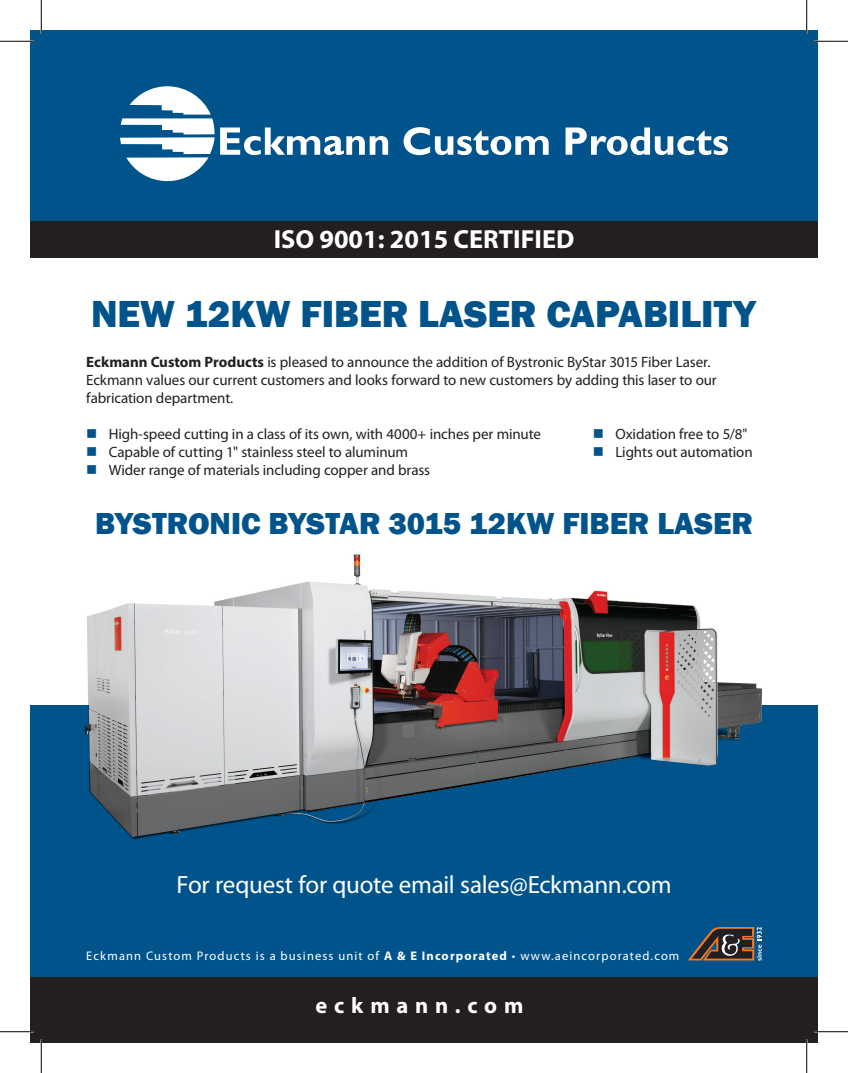
<style>
.page{position:relative;width:848px;height:1073px;background:#fff}
.page>*{position:absolute;margin:0;border:0;box-sizing:border-box;transform-origin:0 0}
.t1{font:800 38.75px "Franklin Gothic";color:#00548b}
.t2{font:800 31.25px "Franklin Gothic";color:#00548b}
.t3{font:700 26.25px "Myriad Pro";color:#fff}
.t4{font:25px "Myriad Pro";letter-spacing:-.01em;color:#fff}
.t5{font:700 22.5px "Myriad Pro";letter-spacing:.3em;color:#fff}
.t6{font:15px/18px "Myriad Pro";letter-spacing:-.01em;color:#231f20}
.t7{font:12.5px "Myriad Pro";letter-spacing:.09em;color:#fff}
.s1{font-weight:700}
.s2{color:#00548b}
</style>
<div class="page">
<div style="left:30px;top:705px;width:788px;height:337px;background:#00548b"></div>
<div style="left:30px;top:977px;width:788px;height:65px;background:#231f20"></div>
<div style="left:30px;top:30px;width:788px;height:202px;background:#00548b"></div>
<div style="left:30px;top:221px;width:788px;height:36px;background:#231f20"></div>
<img style="left:86px;top:555px;width:676px;height:282px">
<svg style="left:120px;top:86px;width:94px;height:95px"></svg>
<svg style="left:220px;top:127px;width:168px;height:28px"></svg>
<svg style="left:403px;top:127px;width:145px;height:28px"></svg>
<svg style="left:565px;top:127px;width:162px;height:28px"></svg>
<svg style="left:688px;top:926px;width:73px;height:34px"></svg>
<hr style="left:0;top:40px;width:34px;height:2px;background:#fff">
<hr style="left:814px;top:40px;width:34px;height:2px;background:#fff">
<hr style="left:0;top:1030px;width:34px;height:2px;background:#fff">
<hr style="left:814px;top:1030px;width:34px;height:2px;background:#fff">
<hr style="left:40px;top:0;width:2px;height:34px;background:#fff">
<hr style="left:40px;top:1039px;width:2px;height:33px;background:#fff">
<hr style="left:805px;top:0;width:2px;height:34px;background:#fff">
<hr style="left:805px;top:1039px;width:2px;height:33px;background:#fff">
<hr style="left:0;top:41px;width:34px;height:1px;background:#000">
<hr style="left:814px;top:41px;width:34px;height:1px;background:#000">
<hr style="left:0;top:1031px;width:34px;height:1px;background:#000">
<hr style="left:814px;top:1031px;width:34px;height:1px;background:#000">
<hr style="left:41px;top:0;width:1px;height:34px;background:#000">
<hr style="left:41px;top:1039px;width:1px;height:33px;background:#000">
<hr style="left:806px;top:0;width:1px;height:34px;background:#000">
<hr style="left:806px;top:1039px;width:1px;height:33px;background:#000">
<h3 class="t3" style="left:274px;top:222px;width:302px">ISO 9001: 2015 CERTIFIED</h3>
<h1 class="t1" style="left:91px;top:288px;width:666px">NEW 12KW FIBER LASER CAPABILITY</h1>
<p class="t6" style="left:86px;top:353px;width:632px"><span class="s1">Eckmann Custom Products</span> is pleased to announce the addition of Bystronic ByStar 3015 Fiber Laser.<br>Eckmann values our current customers and looks forward to new customers by adding this laser to our fabrication department.</p>
<p class="t6" style="left:86px;top:425px;width:456px"><span class="s2">■</span> High-speed cutting in a class of its own, with 4000+ inches per minute</p>
<p class="t6" style="left:592px;top:425px;width:156px"><span class="s2">■</span> Oxidation free to 5/8"</p>
<p class="t6" style="left:86px;top:443px;width:323px"><span class="s2">■</span> Capable of cutting 1" stainless steel to aluminum</p>
<p class="t6" style="left:592px;top:443px;width:161px"><span class="s2">■</span> Lights out automation</p>
<p class="t6" style="left:86px;top:461px;width:345px"><span class="s2">■</span> Wider range of materials including copper and brass</p>
<h2 class="t2" style="left:95px;top:503px;width:659px">BYSTRONIC BYSTAR 3015 12KW FIBER LASER</h2>
<h3 class="t4" style="left:176px;top:870px;width:496px">For request for quote email sales@Eckmann.com</h3>
<p class="t7" style="left:86px;top:949px;width:594px">Eckmann Custom Products is a business unit of <span class="s1">A &amp; E Incorporated</span> • www.aeincorporated.com</p>
<h3 class="t5" style="left:315px;top:990px;width:209px">eckmann.com</h3>
</div>
